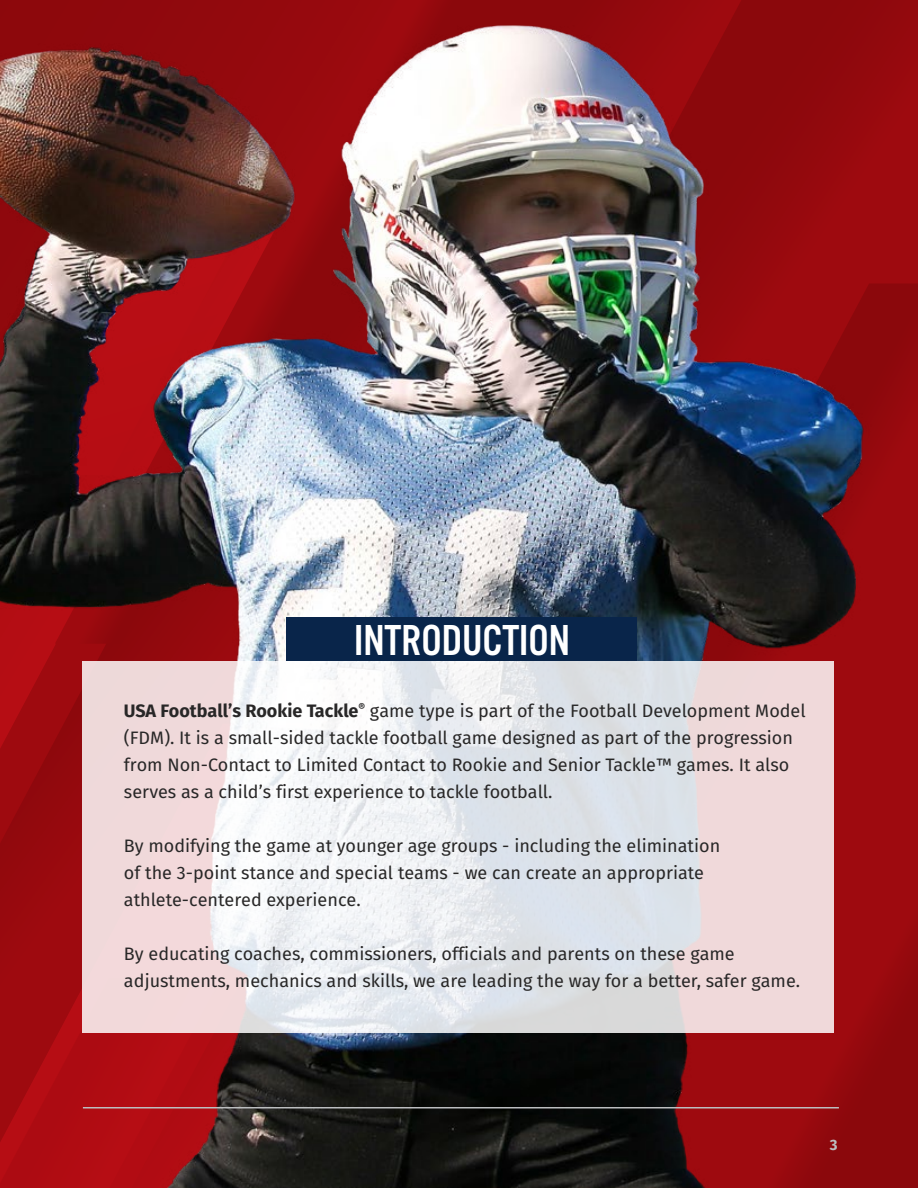
<style>
.page{position:relative;width:918px;height:1188px;background:#fff}
.page>*{position:absolute;margin:0;border:0;box-sizing:border-box;transform-origin:0 0}
.t1{font:45px "Alternate Got No 3 DOT";color:#fff}
.t2{font:18px/27px "Fira Sans";color:#282727}
.t3{font:700 15px "Fira Sans";color:#bcbec0}
.s1{font-weight:700}
</style>
<div class="page">
<img style="left:0;top:0;width:918px;height:1187px">
<hr style="left:83px;top:1107px;width:756px;height:1px;background:#bcbec0">
<svg style="left:82px;top:661px;width:752px;height:371px"></svg>
<div style="left:286px;top:618px;width:351px;height:43px;background:#09254a"></div>
<h1 class="t1" style="left:354px;top:617px;width:217px">INTRODUCTION</h1>
<p class="t2" style="left:124px;top:699px;width:683px"><span class="s1">USA Football’s Rookie Tackle</span><sup>®</sup> game type is part of the Football Development Model (FDM). It is a small-sided tackle football game designed as part of the progression from Non-Contact to Limited Contact to Rookie and Senior Tackle™ games. It also serves as a child’s first experience to tackle football.</p>
<p class="t2" style="left:124px;top:834px;width:598px">By modifying the game at younger age groups - including the elimination of the 3-point stance and special teams - we can create an appropriate athlete-centered experience.</p>
<p class="t2" style="left:124px;top:942px;width:678px">By educating coaches, commissioners, officials and parents on these game adjustments, mechanics and skills, we are leading the way for a better, safer game.</p>
<p class="t3" style="left:830px;top:1132px;width:9px">3</p>
</div>
